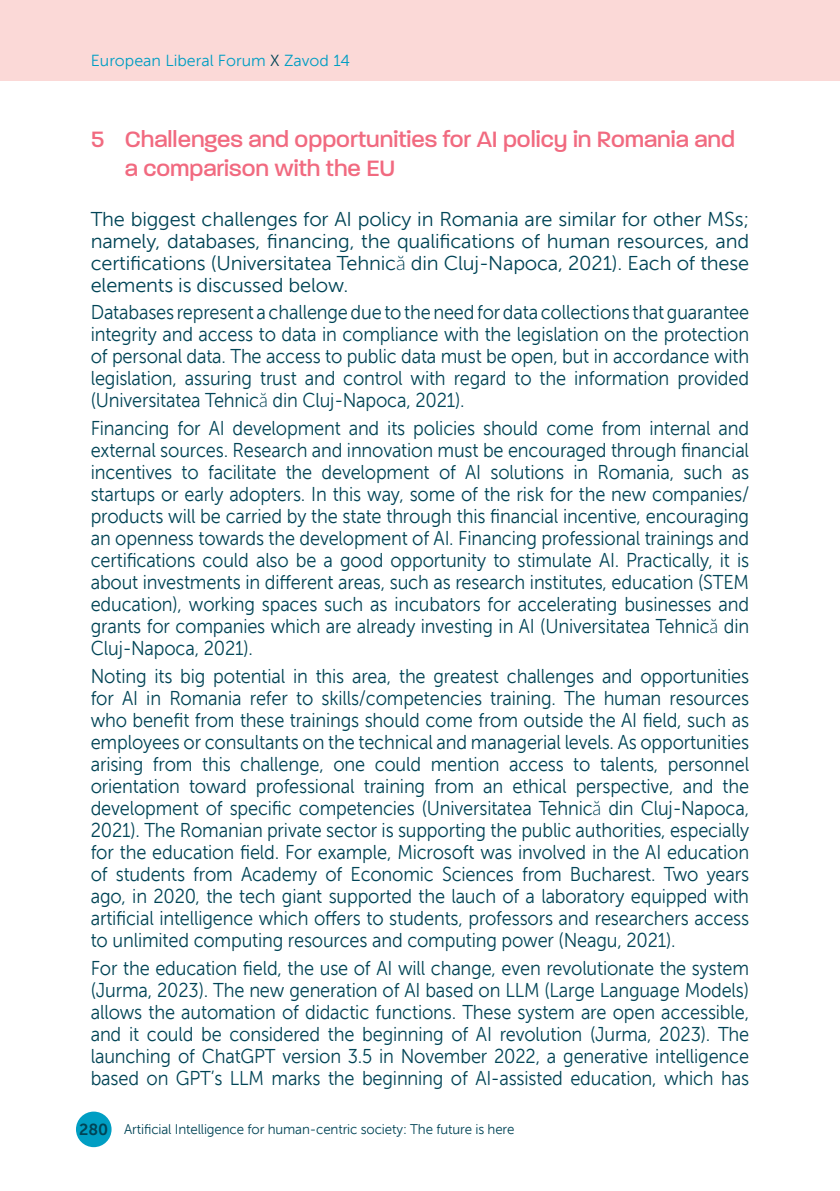
<style>
.page{position:relative;width:840px;height:1191px;background:#fff}
.page>*{position:absolute;margin:0;border:0;box-sizing:border-box;transform-origin:0 0}
.t1{font:500 24px/28.8px "Paralucent W00";color:#f16a80}
.t2{font:20px/22px "Museo Sans 300";letter-spacing:-.01em;color:#004456;text-align:justify;scale:.91 1}
.t3{font:20px/22px "Museo Sans 300";letter-spacing:-.01em;color:#004456;text-align:justify}
.t4{font:16px "Museo Sans 300";color:#009ec3}
.t5{font:14px "Museo Sans 300";letter-spacing:-.01em;color:#004456;scale:.95 1}
.s1{color:#004456}
.s2{font-family:"Lato";font-weight:300}
.s3{font-family:"Museo Sans 700";font-size:16px}
</style>
<div class="page">
<div style="left:0;top:0;width:839px;height:81px;background:#fbd9d7"></div>
<div style="left:76px;top:1111px;width:35px;height:36px;background:#009ec3;border-radius:50%"></div>
<p class="t4" style="left:91px;top:55px;width:261px">European Liberal Forum <span class="s1">X</span> Zavod 14</p>
<p class="t1" style="left:125px;top:125px;width:611px;text-indent:-34px">5 Challenges and opportunities for AI policy in Romania and a comparison with the EU</p>
<p class="t3" style="left:91px;top:209px;width:659px">The biggest challenges for AI policy in Romania are similar for other MSs; namely, databases, financing, the qualifications of human resources, and certifications (Universitatea Tehnic<span class="s2">ă</span> din Cluj-Napoca, 2021). Each of these elements is discussed below.</p>
<p class="t2" style="left:91px;top:303px;width:724px">Databases represent a challenge due to the need for data collections that guarantee integrity and access to data in compliance with the legislation on the protection of personal data. The access to public data must be open, but in accordance with legislation, assuring trust and control with regard to the information provided (Universitatea Tehnic<span class="s2">ă</span> din Cluj-Napoca, 2021).</p>
<p class="t2" style="left:91px;top:419px;width:724px">Financing for AI development and its policies should come from internal and external sources. Research and innovation must be encouraged through financial incentives to facilitate the development of AI solutions in Romania, such as startups or early adopters. In this way, some of the risk for the new companies/ products will be carried by the state through this financial incentive, encouraging an openness towards the development of AI. Financing professional trainings and certifications could also be a good opportunity to stimulate AI. Practically, it is about investments in different areas, such as research institutes, education (STEM education), working spaces such as incubators for accelerating businesses and grants for companies which are already investing in AI (Universitatea Tehnic<span class="s2">ă</span> din Cluj-Napoca, 2021).</p>
<p class="t2" style="left:91px;top:666px;width:724px">Noting its big potential in this area, the greatest challenges and opportunities for AI in Romania refer to skills/competencies training. The human resources who benefit from these trainings should come from outside the AI field, such as employees or consultants on the technical and managerial levels. As opportunities arising from this challenge, one could mention access to talents, personnel orientation toward professional training from an ethical perspective, and the development of specific competencies (Universitatea Tehnic<span class="s2">ă</span> din Cluj-Napoca, 2021). The Romanian private sector is supporting the public authorities, especially for the education field. For example, Microsoft was involved in the AI education of students from Academy of Economic Sciences from Bucharest. Two years ago, in 2020, the tech giant supported the lauch of a laboratory equipped with artificial intelligence which offers to students, professors and researchers access to unlimited computing resources and computing power (Neagu, 2021).</p>
<p class="t2" style="left:91px;top:957px;width:724px">For the education field, the use of AI will change, even revolutionate the system (Jurma, 2023). The new generation of AI based on LLM (Large Language Models) allows the automation of didactic functions. These system are open accessible, and it could be considered the beginning of AI revolution (Jurma, 2023). The launching of ChatGPT version 3.5 in November 2022, a generative intelligence based on GPT’s LLM marks the beginning of AI-assisted education, which has</p>
<p class="t5" style="left:79px;top:1121px;width:459px"><span class="s3">280</span> Artificial Intelligence for human-centric society: The future is here</p>
</div>
